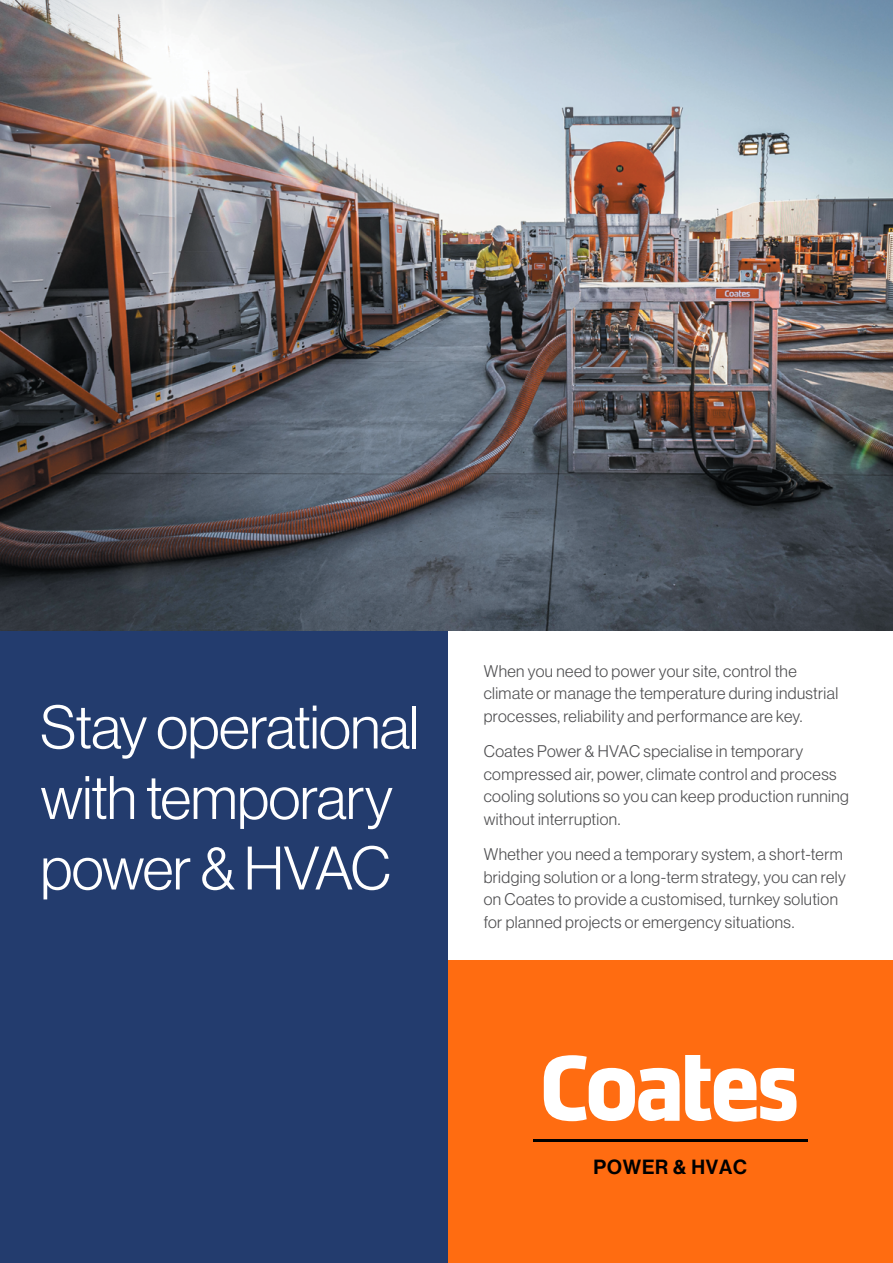
<style>
.page{position:relative;width:893px;height:1263px;background:#fff}
.page>*{position:absolute;margin:0;border:0;box-sizing:border-box;transform-origin:0 0}
.t1{font:60px/70.5px "N Haas Grotesk DS Pro 45 Lt";letter-spacing:-.01em;color:#fff}
.t2{font:20.1px "N Haas Grotesk DS Pro 65 Md";letter-spacing:.04em;color:#000}
.t3{font:16.5px/22.5px "N Haas Grotesk DS Pro 45 Lt";letter-spacing:.025em;color:#4d4d4f}
</style>
<div class="page">
<img style="left:0;top:0;width:893px;height:631px">
<div style="left:448px;top:947px;width:445px;height:316px;background:#ff6c11"></div>
<div style="left:446px;top:631px;width:447px;height:329px;background:#fff"></div>
<div style="left:0;top:631px;width:448px;height:632px;background:#233c6e"></div>
<hr style="left:533px;top:1139px;width:274px;height:2px;background:#000">
<svg style="left:544px;top:1055px;width:252px;height:67px"></svg>
<h1 class="t1" style="left:40px;top:692px;width:381px">Stay operational with temporary power &amp; HVAC</h1>
<p class="t3" style="left:484px;top:660px;width:356px">When you need to power your site, control the climate or manage the temperature during industrial processes, reliability and performance are key.</p>
<p class="t3" style="left:484px;top:740px;width:367px">Coates Power &amp; HVAC specialise in temporary compressed air, power, climate control and process cooling solutions so you can keep production running without interruption.</p>
<p class="t3" style="left:484px;top:843px;width:364px">Whether you need a temporary system, a short-term bridging solution or a long-term strategy, you can rely on Coates to provide a customised, turnkey solution for planned projects or emergency situations.</p>
<p class="t2" style="left:594px;top:1155px;width:155px">POWER &amp; HVAC</p>
</div>
